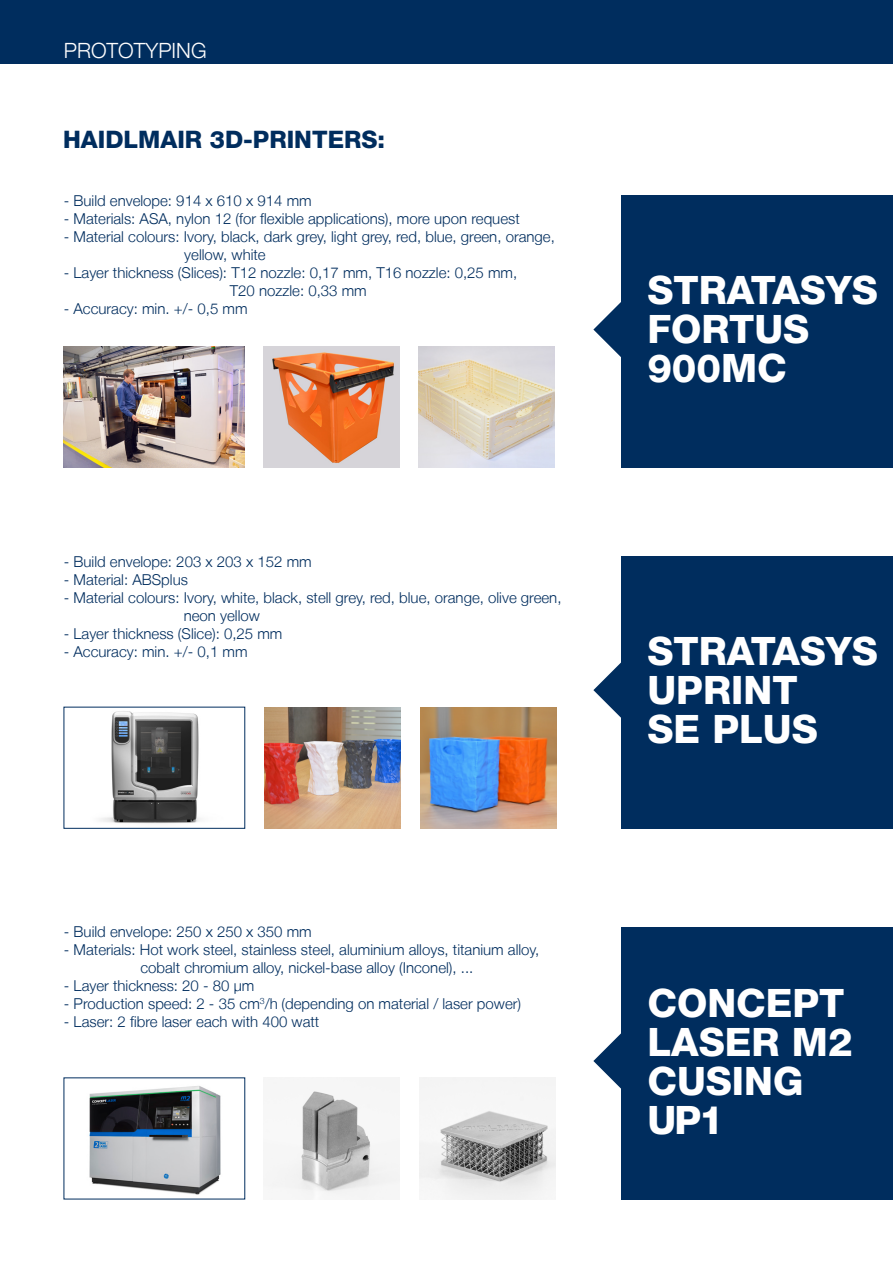
<style>
.page{position:relative;width:893px;height:1263px;background:#fff}
.page>*{position:absolute;margin:0;border:0;box-sizing:border-box;transform-origin:0 0}
.t1{font:800 39px/39px "Helvetica Neue LT";color:#fff}
.t2{font:800 24px "Helvetica Neue LT";color:#002d5e}
.t3{font:300 21px "Helvetica Neue LT";color:#fff}
.t4{font:300 15px/18px "Helvetica Neue LT";color:#002d5e}
</style>
<div class="page">
<svg style="left:593px;top:302px;width:28px;height:55px"></svg>
<div style="left:621px;top:196px;width:272px;height:272px;background:#002d5e"></div>
<img style="left:64px;top:346px;width:181px;height:122px">
<img style="left:264px;top:346px;width:136px;height:122px">
<img style="left:418px;top:346px;width:136px;height:122px">
<img style="left:100px;top:711px;width:100px;height:113px">
<img style="left:264px;top:707px;width:136px;height:121px">
<img style="left:420px;top:707px;width:136px;height:121px">
<img style="left:89px;top:1086px;width:132px;height:109px">
<img style="left:268px;top:1091px;width:132px;height:108px">
<img style="left:420px;top:1078px;width:136px;height:121px">
<svg style="left:593px;top:662px;width:28px;height:56px"></svg>
<div style="left:621px;top:556px;width:272px;height:272px;background:#002d5e"></div>
<svg style="left:593px;top:1033px;width:28px;height:56px"></svg>
<div style="left:621px;top:927px;width:272px;height:272px;background:#002d5e"></div>
<div style="left:0;top:0;width:893px;height:64px;background:#002d5e"></div>
<h3 class="t3" style="left:64px;top:37px;width:144px">PROTOTYPING</h3>
<h2 class="t2" style="left:63px;top:125px;width:323px">HAIDLMAIR 3D-PRINTERS:</h2>
<p class="t4" style="left:64px;top:191px;width:249px">- Build envelope: 914 x 610 x 914 mm</p>
<p class="t4" style="left:64px;top:209px;width:457px">- Materials: ASA, nylon 12 (for flexible applications), more upon request</p>
<p class="t4" style="left:184px;top:227px;width:372px;text-indent:-121px">- Material colours: Ivory, black, dark grey, light grey, red, blue, green, orange, yellow, white</p>
<p class="t4" style="left:230px;top:263px;width:289px;text-indent:-166px">- Layer thickness (Slices): T12 nozzle: 0,17 mm, T16 nozzle: 0,25 mm,<br>T20 nozzle: 0,33 mm</p>
<p class="t4" style="left:64px;top:299px;width:185px">- Accuracy: min. +/- 0,5 mm</p>
<p class="t4" style="left:64px;top:552px;width:249px">- Build envelope: 203 x 203 x 152 mm</p>
<p class="t4" style="left:64px;top:570px;width:126px">- Material: ABSplus</p>
<p class="t4" style="left:184px;top:588px;width:379px;text-indent:-120px">- Material colours: Ivory, white, black, stell grey, red, blue, orange, olive green, neon yellow</p>
<p class="t4" style="left:64px;top:624px;width:220px">- Layer thickness (Slice): 0,25 mm</p>
<p class="t4" style="left:64px;top:642px;width:185px">- Accuracy: min. +/- 0,1 mm</p>
<p class="t4" style="left:64px;top:922px;width:249px">- Build envelope: 250 x 250 x 350 mm</p>
<p class="t4" style="left:140px;top:940px;width:400px;text-indent:-77px">- Materials: Hot work steel, stainless steel, aluminium alloys, titanium alloy, cobalt chromium alloy, nickel-base alloy (Inconel), ...</p>
<p class="t4" style="left:64px;top:976px;width:192px">- Layer thickness: 20 - 80 µm</p>
<p class="t4" style="left:64px;top:994px;width:459px">- Production speed: 2 - 35 cm<sup>3</sup>/h (depending on material / laser power)</p>
<p class="t4" style="left:64px;top:1012px;width:257px">- Laser: 2 fibre laser each with 400 watt</p>
<h1 class="t1" style="left:647px;top:271px;width:232px">STRATASYS<br>FORTUS<br>900MC</h1>
<h1 class="t1" style="left:647px;top:631px;width:232px">STRATASYS<br>UPRINT<br>SE PLUS</h1>
<h1 class="t1" style="left:647px;top:983px;width:207px">CONCEPT<br>LASER M2<br>CUSING<br>UP1</h1>
</div>
